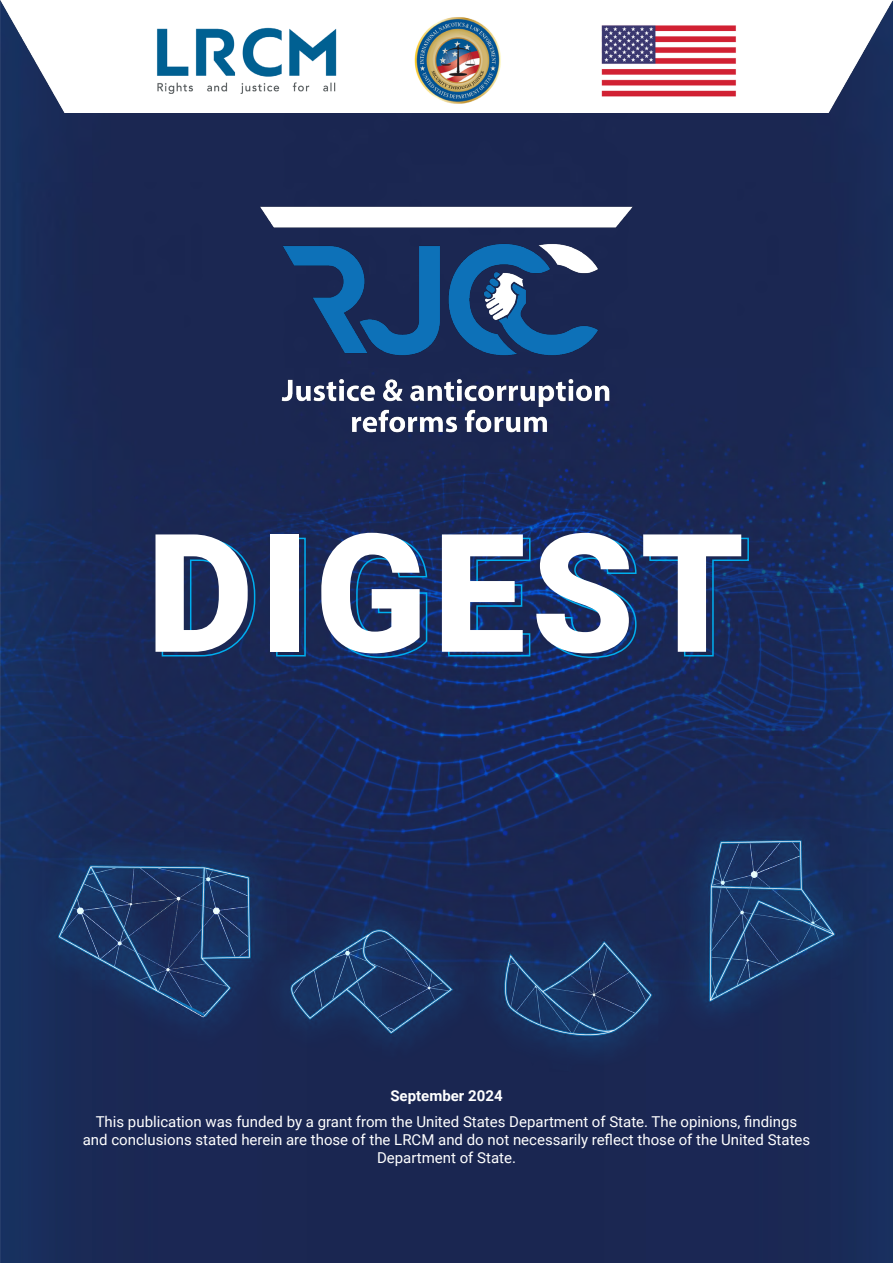
<style>
.page{position:relative;width:893px;height:1263px;background:#fff}
.page>*{position:absolute;margin:0;border:0;box-sizing:border-box;transform-origin:0 0}
.t1{font:900 165px "Roboto";letter-spacing:.035em;color:#fff}
.t2{font:15px/18px "Roboto";color:#fff;text-align:center}
.t3{font:700 15px "Roboto";color:#fff}
</style>
<div class="page">
<img style="left:0;top:113px;width:893px;height:1150px">
<img style="left:260px;top:202px;width:373px;height:233px">
<img style="left:13px;top:796px;width:867px;height:285px">
<img style="left:0;top:0;width:893px;height:113px">
<h1 class="t1" style="left:147px;top:477px;width:599px">DIGEST</h1>
<p class="t3" style="left:390px;top:1085px;width:114px">September 2024</p>
<p class="t2" style="left:83px;top:1112px;width:729px">This publication was funded by a grant from the United States Department of State. The opinions, findings and conclusions stated herein are those of the LRCM and do not necessarily reflect those of the United States<br>Department of State.</p>
</div>
